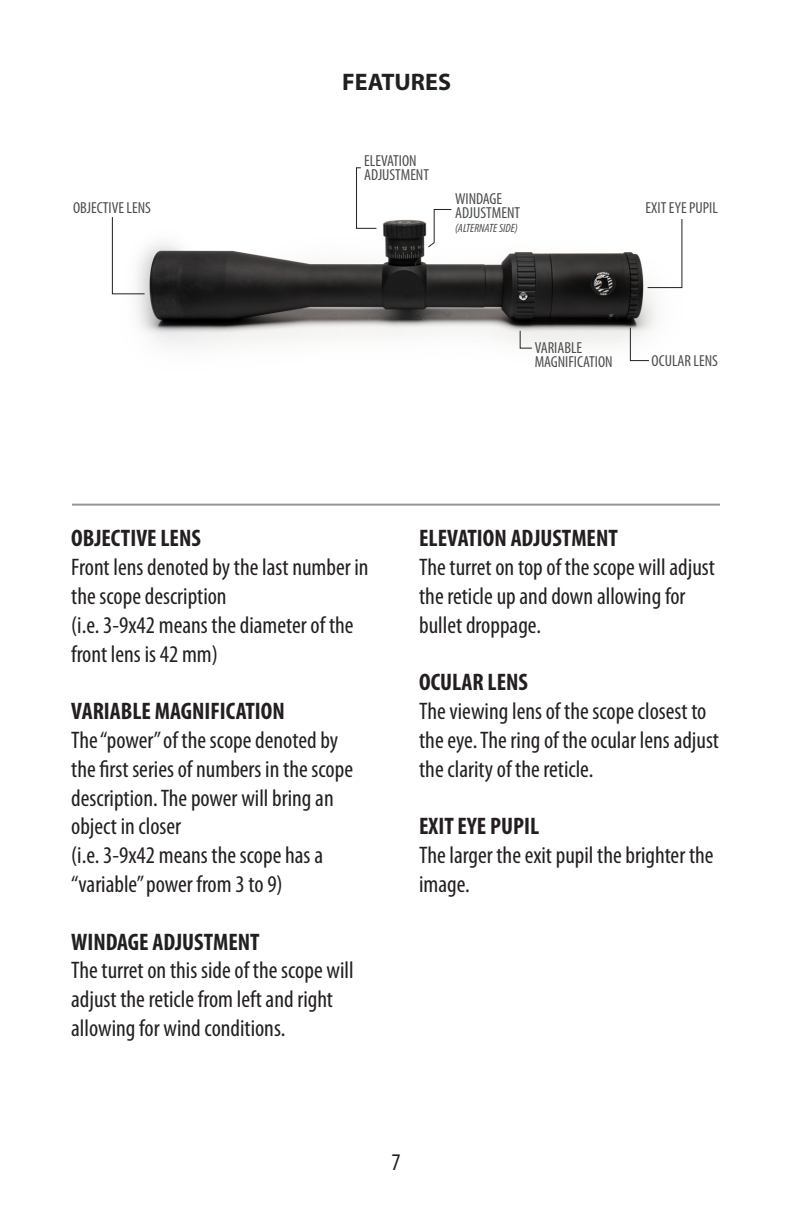
<style>
.page{position:relative;width:792px;height:1224px;background:#fff}
.page>*{position:absolute;margin:0;border:0;box-sizing:border-box;transform-origin:0 0}
.t1{font:condensed 24px/28.8px "Myriad Pro";color:#231f20}
.t2{font:700 condensed 24px "Myriad Pro";color:#231f20}
.t3{font:700 24px "Myriad Pro";color:#231f20}
.t4{font:condensed 16px "Myriad Pro";color:#4b4c4d}
.t5{font:italic condensed 12px "Myriad Pro";color:#4b4c4d}
</style>
<div class="page">
<img style="left:111px;top:217px;width:571px;height:145px">
<svg style="left:112px;top:217px;width:33px;height:78px"></svg>
<svg style="left:356px;top:167px;width:21px;height:62px"></svg>
<svg style="left:427px;top:209px;width:25px;height:39px"></svg>
<svg style="left:647px;top:218px;width:36px;height:70px"></svg>
<svg style="left:630px;top:327px;width:20px;height:34px"></svg>
<svg style="left:519px;top:330px;width:14px;height:19px"></svg>
<hr style="left:72px;top:504px;width:648px;height:2px;background:#939598">
<p class="t3" style="left:342px;top:66px;width:110px">FEATURES</p>
<p class="t4" style="left:73px;top:198px;width:79px">OBJECTIVE LENS</p>
<p class="t4" style="left:364px;top:151px;width:54px">ELEVATION</p>
<p class="t4" style="left:364px;top:165px;width:66px">ADJUSTMENT</p>
<p class="t4" style="left:455px;top:189px;width:49px">WINDAGE</p>
<p class="t4" style="left:455px;top:203px;width:67px">ADJUSTMENT</p>
<p class="t5" style="left:455px;top:220px;width:64px">(ALTERNATE SIDE)</p>
<p class="t4" style="left:646px;top:198px;width:74px">EXIT EYE PUPIL</p>
<p class="t4" style="left:535px;top:338px;width:49px">VARIABLE</p>
<p class="t4" style="left:535px;top:352px;width:79px">MAGNIFICATION</p>
<p class="t4" style="left:652px;top:351px;width:68px">OCULAR LENS</p>
<p class="t2" style="left:71px;top:523px;width:131px">OBJECTIVE LENS</p>
<p class="t1" style="left:71px;top:553px;width:299px">Front lens denoted by the last number in the scope description</p>
<p class="t1" style="left:71px;top:610px;width:284px">(i.e. 3-9x42 means the diameter of the front lens is 42 mm)</p>
<p class="t2" style="left:71px;top:696px;width:215px">VARIABLE MAGNIFICATION</p>
<p class="t1" style="left:71px;top:725px;width:283px">The “power” of the scope denoted by the first series of numbers in the scope description. The power will bring an object in closer</p>
<p class="t1" style="left:71px;top:841px;width:253px">(i.e. 3-9x42 means the scope has a “variable” power from 3 to 9)</p>
<p class="t2" style="left:71px;top:927px;width:190px">WINDAGE ADJUSTMENT</p>
<p class="t1" style="left:71px;top:956px;width:284px">The turret on this side of the scope will adjust the reticle from left and right allowing for wind conditions.</p>
<p class="t2" style="left:419px;top:523px;width:200px">ELEVATION ADJUSTMENT</p>
<p class="t1" style="left:419px;top:553px;width:297px">The turret on top of the scope will adjust the reticle up and down allowing for bullet droppage.</p>
<p class="t2" style="left:419px;top:667px;width:110px">OCULAR LENS</p>
<p class="t1" style="left:419px;top:697px;width:301px">The viewing lens of the scope closest to the eye. The ring of the ocular lens adjust the clarity of the reticle.</p>
<p class="t2" style="left:419px;top:811px;width:122px">EXIT EYE PUPIL</p>
<p class="t1" style="left:419px;top:841px;width:296px">The larger the exit pupil the brighter the image.</p>
<p class="t1" style="left:391px;top:1147px;width:11px">7</p>
</div>
